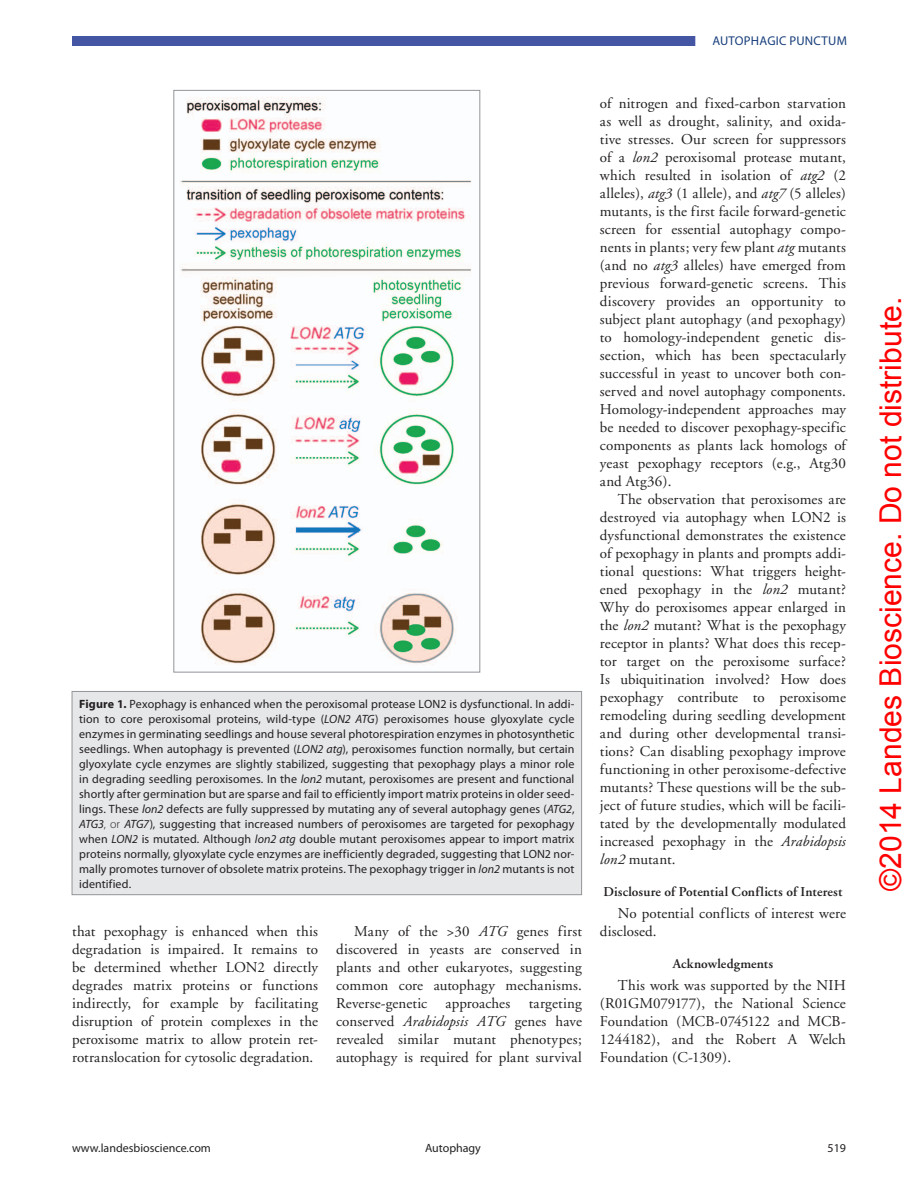
<style>
.page{position:relative;width:918px;height:1188px;background:#fff}
.page>*{position:absolute;margin:0;border:0;box-sizing:border-box;transform-origin:0 0}
.t1{font:30.15px "Arial";color:#f00}
.t2{font:15px/18px "Adobe Garamond";letter-spacing:.005em;color:#231f20;text-align:justify}
.t3{font:600 13.5px "Adobe Garamond";letter-spacing:.01em;color:#231f20}
.t4{font:12.75px "Myriad Pro";letter-spacing:.02em;color:#193f7c}
.t5{font:12px/15px "Myriad Pro";letter-spacing:.005em;color:#231f20;text-align:justify}
.s1{font-weight:700}
.s2{font-style:italic}
.s3{font-weight:300}
</style>
<div class="page">
<div style="left:72px;top:36px;width:774px;height:10px;background:#4455a4"></div>
<div style="left:695px;top:36px;width:151px;height:10px;background:#fff"></div>
<div style="left:72px;top:691px;width:510px;height:204px;background:#e6e7e9"></div>
<div style="left:72px;top:691px;width:510px;height:204px;border:1px solid #939598"></div>
<img style="left:180px;top:97px;width:292px;height:568px">
<p class="t4" style="left:712px;top:32px;width:135px">Autophagic Punctum</p>
<p class="t5" style="left:79px;top:696px;width:497px"><span class="s1">Figure 1.</span> Pexophagy is enhanced when the peroxisomal protease LON 2 is dysfunctional. In addi&shy;tion to core peroxisomal proteins, wild-type (<span class="s2">LON2 ATG</span>) peroxisomes house glyoxylate cycle enzymes in germinating seedlings and house several photorespiration enzymes in photosynthetic seedlings. When autophagy is prevented (<span class="s2">LON2 atg</span>), peroxisomes function normally, but certain glyoxylate cycle enzymes are slightly stabilized, suggesting that pexophagy plays a minor role in degrading seedling peroxisomes. In the <span class="s2">lon2</span> mutant, peroxisomes are present and functional shortly after germination but are sparse and fail to efficiently import matrix proteins in older seed&shy;lings. These <span class="s2">lon2</span> defects are fully suppressed by mutating any of several autophagy genes (<span class="s2">ATG2</span>, <span class="s2">ATG3</span><span class="s3">, or</span> <span class="s2">ATG7</span>), suggesting that increased numbers of peroxisomes are targeted for pexophagy when <span class="s2">LON2</span> is mutated. Although <span class="s2">lon2 atg</span> double mutant peroxisomes appear to import matrix proteins normally, glyoxylate cycle enzymes are inefficiently degraded, suggesting that LON 2 nor&shy;mally promotes turnover of obsolete matrix proteins. The pexophagy trigger in <span class="s2">lon2</span> mutants is not identified.</p>
<p class="t2" style="left:72px;top:923px;width:248px">that pexophagy is enhanced when this degradation is impaired. It remains to be determined whether LON2 directly degrades matrix proteins or functions indirectly, for example by facilitating disruption of protein complexes in the peroxisome matrix to allow protein ret&shy;rotranslocation for cytosolic degradation.</p>
<p class="t2" style="left:336px;top:923px;width:247px;text-indent:18px">Many of the &gt;30 <span class="s2">ATG</span> genes first discovered in yeasts are conserved in plants and other eukaryotes, suggesting common core autophagy mechanisms.<br>Reverse-genetic approaches targeting conserved <span class="s2">Arabidopsis ATG</span> genes have revealed similar mutant phenotypes; autophagy is required for plant survival</p>
<p class="t2" style="left:600px;top:95px;width:248px">of nitrogen and fixed-carbon starvation as well as drought, salinity, and oxida&shy;tive stresses. Our screen for suppressors of a <span class="s2">lon2</span> peroxisomal protease mutant, which resulted in isolation of <span class="s2">atg2</span> (2 alleles), <span class="s2">atg3</span> (1 allele), and <span class="s2">atg7</span> (5 alleles) mutants, is the first facile forward-genetic screen for essential autophagy compo&shy;nents in plants; very few plant <span class="s2">atg</span> mutants (and no <span class="s2">atg3</span> alleles) have emerged from previous forward-genetic screens. This discovery provides an opportunity to subject plant autophagy (and pexophagy) to homology-independent genetic dis&shy;section, which has been spectacularly successful in yeast to uncover both con&shy;served and novel autophagy components.<br>Homology-independent approaches may be needed to discover pexophagy-specific components as plants lack homologs of yeast pexophagy receptors (e.g., Atg30 and Atg36).</p>
<p class="t2" style="left:600px;top:491px;width:247px;text-indent:18px">The observation that peroxisomes are destroyed via autophagy when LON2 is dysfunctional demonstrates the existence of pexophagy in plants and prompts addi&shy;tional questions: What triggers height&shy;ened pexophagy in the <span class="s2">lon2</span> mutant?<br>Why do peroxisomes appear enlarged in the <span class="s2">lon2</span> mutant? What is the pexophagy receptor in plants? What does this recep&shy;tor target on the peroxisome surface?<br>Is ubiquitination involved? How does pexophagy contribute to peroxisome remodeling during seedling development and during other developmental transi&shy;tions? Can disabling pexophagy improve functioning in other peroxisome-defective mutants? These questions will be the sub&shy;ject of future studies, which will be facili&shy;tated by the developmentally modulated increased pexophagy in the <span class="s2">Arabidopsis lon2</span> mutant.</p>
<p class="t3" style="left:603px;top:884px;width:240px">Disclosure of Potential Conflicts of Interest</p>
<p class="t2" style="left:600px;top:905px;width:247px;text-indent:18px">No potential conflicts of interest were disclosed.</p>
<p class="t3" style="left:673px;top:956px;width:102px">Acknowledgments</p>
<p class="t2" style="left:600px;top:977px;width:248px;text-indent:18px">This work was supported by the NIH (R01GM079177), the National Science Foundation (MCB-0745122 and MCB-1244182), and the Robert A Welch Foundation (C-1309).</p>
<p class="t5" style="left:72px;top:1140px;width:140px">www.landesbioscience.com</p>
<p class="t5" style="left:425px;top:1140px;width:57px">Autophagy</p>
<p class="t5" style="left:828px;top:1140px;width:20px">519</p>
<h1 class="t1" style="left:871px;top:891px;width:595px;rotate:-90deg">©2014 Landes Bioscience. Do not distribute.</h1>
</div>
